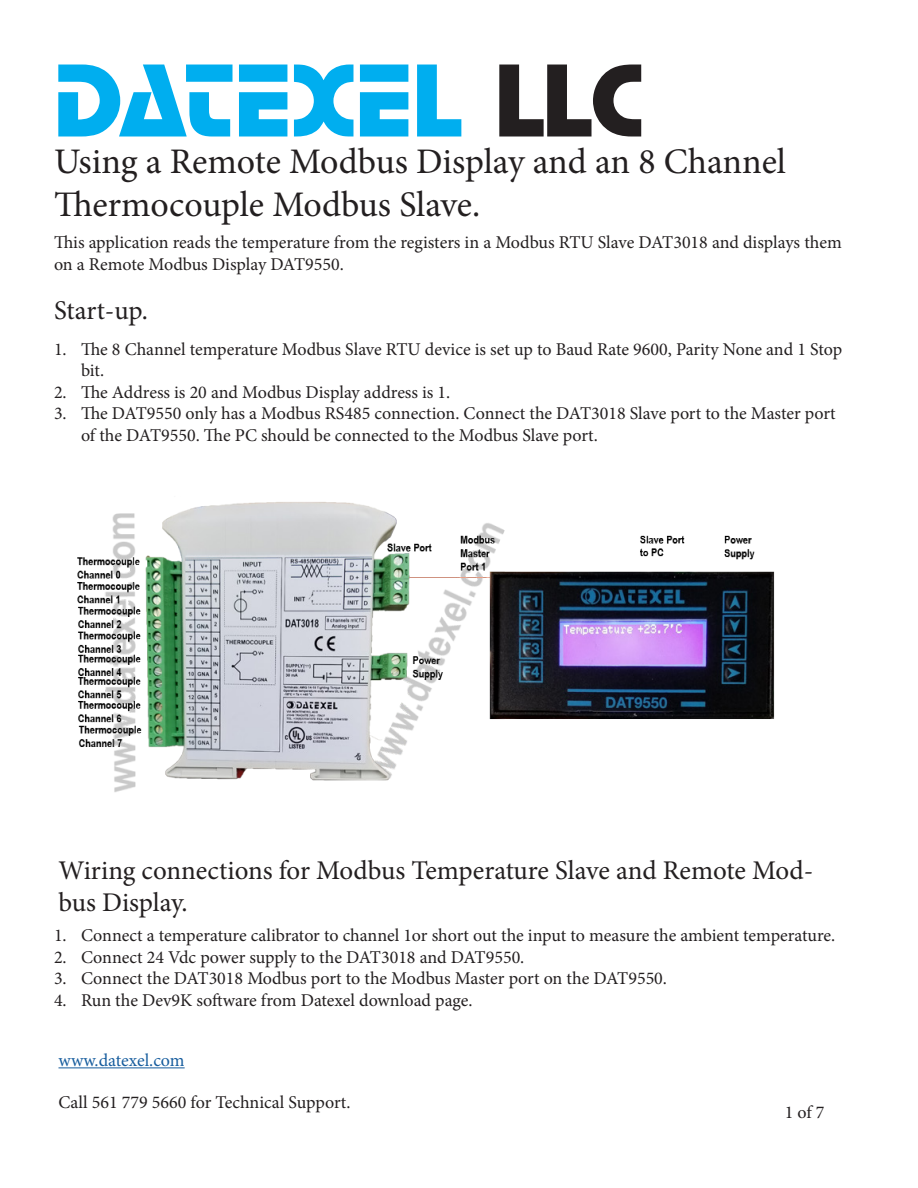
<style>
.page{position:relative;width:918px;height:1188px;background:#fff}
.page>*{position:absolute;margin:0;border:0;box-sizing:border-box;transform-origin:0 0}
.t1{font:108px "Stop SCD";color:#00aeef}
.t2{font:36px/43.2px "Minion Pro";letter-spacing:-.005em;color:#231f20}
.t3{font:27px/32.4px "Minion Pro";letter-spacing:-.005em;color:#231f20}
.t4{font:18px/21.6px "Minion Pro";letter-spacing:-.005em;color:#231f20}
.t5{font:18px "Minion Pro";color:#175d9e}
.s1{color:#231f20}
</style>
<div class="page">
<hr style="left:58px;top:1067px;width:127px;height:1px;background:#175d9e">
<img style="left:77px;top:502px;width:698px;height:290px">
<p class="t1" style="left:54px;top:39px;width:591px">DATEXEL <span class="s1">LLC</span></p>
<p class="t2" style="left:54px;top:140px;width:734px">Using a Remote Modbus Display and an 8 Channel<br>Thermocouple Modbus Slave.</p>
<p class="t4" style="left:54px;top:232px;width:789px">This application reads the temperature from the registers in a Modbus RTU Slave DAT3018 and displays them on a Remote Modbus Display DAT9550.</p>
<p class="t3" style="left:54px;top:294px;width:96px">Start-up.</p>
<p class="t4" style="left:81px;top:338px;width:763px;text-indent:-27px">1. The 8 Channel temperature Modbus Slave RTU device is set up to Baud Rate 9600, Parity None and 1 Stop bit.</p>
<p class="t4" style="left:54px;top:381px;width:398px">2. The Address is 20 and Modbus Display address is 1.</p>
<p class="t4" style="left:81px;top:403px;width:756px;text-indent:-27px">3. The DAT9550 only has a Modbus RS485 connection. Connect the DAT3018 Slave port to the Master port of the DAT9550. The PC should be connected to the Modbus Slave port.</p>
<p class="t3" style="left:58px;top:854px;width:756px">Wiring connections for Modbus Temperature Slave and Remote Mod&shy;bus Display.</p>
<p class="t4" style="left:54px;top:925px;width:783px">1. Connect a temperature calibrator to channel 1or short out the input to measure the ambient temperature.</p>
<p class="t4" style="left:54px;top:946px;width:472px">2. Connect 24 Vdc power supply to the DAT3018 and DAT9550.</p>
<p class="t4" style="left:54px;top:968px;width:615px">3. Connect the DAT3018 Modbus port to the Modbus Master port on the DAT9550.</p>
<p class="t4" style="left:54px;top:989px;width:420px">4. Run the Dev9K software from Datexel download page.</p>
<p class="t5" style="left:58px;top:1048px;width:128px">www.datexel.com</p>
<p class="t4" style="left:58px;top:1091px;width:293px">Call 561 779 5660 for Technical Support.</p>
<p class="t4" style="left:785px;top:1101px;width:41px">1 of 7</p>
</div>
